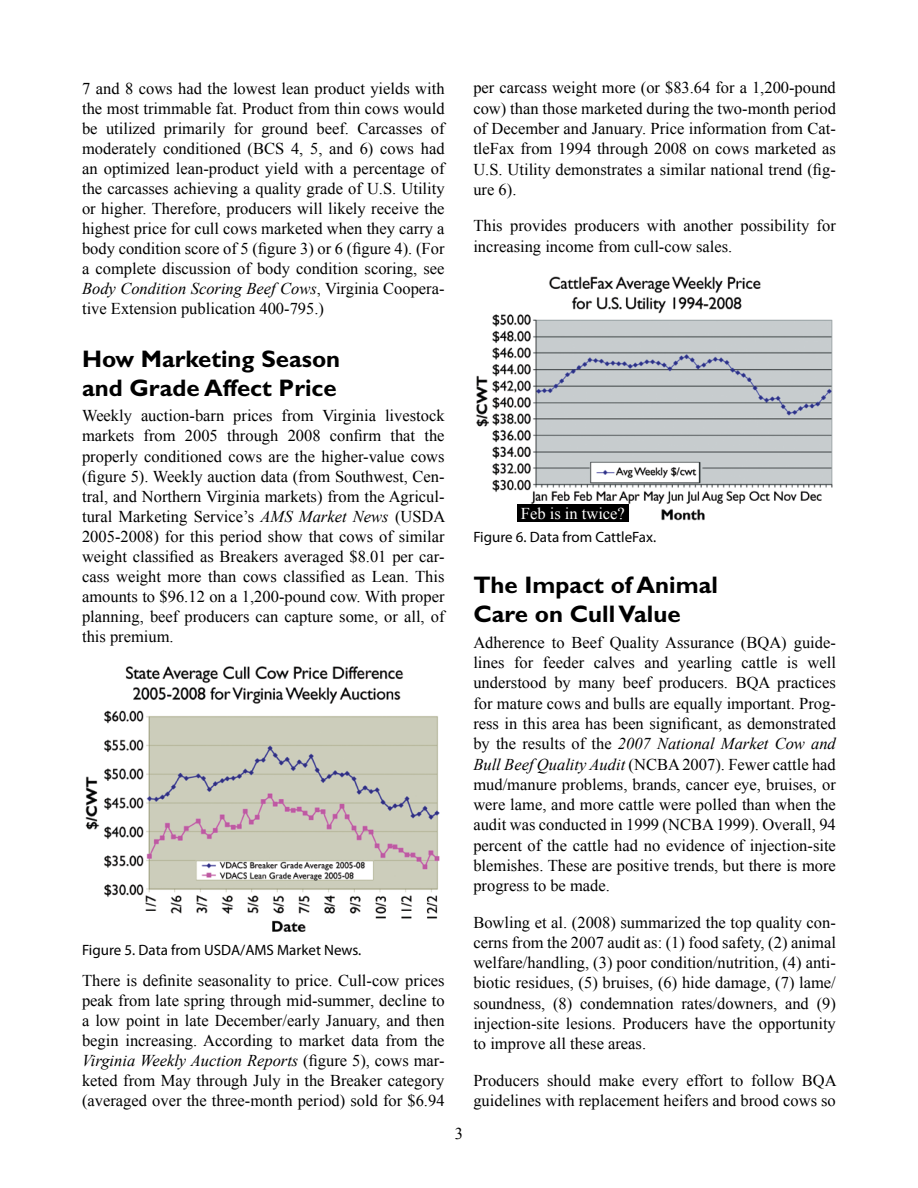
<style>
.page{position:relative;width:918px;height:1188px;background:#fff}
.page>*{position:absolute;margin:0;border:0;box-sizing:border-box;transform-origin:0 0}
.t1{font:700 24px/29.1px "Gill Sans";color:#000}
.t2{font:16.5px/20.1px "Times New Roman";color:#000;text-align:justify}
.t3{font:16.5px "Times New Roman";color:#fff}
.t4{font:15px "Myriad Pro";color:#000}
.s1{font-style:italic}
</style>
<div class="page">
<img style="left:85px;top:666px;width:355px;height:266px">
<img style="left:476px;top:276px;width:357px;height:245px">
<div style="left:517px;top:505px;width:112px;height:17px;background:#000"></div>
<p class="t2" style="left:82px;top:78px;width:364px">7 and 8 cows had the lowest lean product yields with the most trimmable fat. Product from thin cows would be utilized primarily for ground beef. Carcasses of moderately conditioned (BCS 4, 5, and 6) cows had an optimized lean-product yield with a percentage of the carcasses achieving a quality grade of U.S. Utility or higher. Therefore, producers will likely receive the highest price for cull cows marketed when they carry a body condition score of 5 (figure 3) or 6 (figure 4). (For a complete discussion of body condition scoring, see <span class="s1">Body Condition Scoring Beef Cows</span>, Virginia Coopera&shy;tive Extension publication 400-795.)</p>
<h1 class="t1" style="left:82px;top:344px;width:260px">How Marketing Season and Grade Affect Price</h1>
<p class="t2" style="left:82px;top:406px;width:365px">Weekly auction-barn prices from Virginia livestock markets from 2005 through 2008 confirm that the properly conditioned cows are the higher-value cows (figure 5). Weekly auction data (from Southwest, Cen&shy;tral, and Northern Virginia markets) from the Agricul&shy;tural Marketing Service’s <span class="s1">AMS Market News</span> (USDA 2005-2008) for this period show that cows of similar weight classified as Breakers averaged $8.01 per car&shy;cass weight more than cows classified as Lean. This amounts to $96.12 on a 1,200-pound cow. With proper planning, beef producers can capture some, or all, of this premium.</p>
<p class="t4" style="left:82px;top:940px;width:281px">Figure 5. Data from USDA/AMS Market News.</p>
<p class="t2" style="left:82px;top:970px;width:364px">There is definite seasonality to price. Cull-cow prices peak from late spring through mid-summer, decline to a low point in late December/early January, and then begin increasing. According to market data from the <span class="s1">Virginia Weekly Auction Reports</span> (figure 5), cows mar&shy;keted from May through July in the Breaker category (averaged over the three-month period) sold for $6.94</p>
<p class="t2" style="left:455px;top:1124px;width:10px">3</p>
<p class="t2" style="left:473px;top:78px;width:364px">per carcass weight more (or $83.64 for a 1,200-pound cow) than those marketed during the two-month period of December and January. Price information from Cat&shy;tleFax from 1994 through 2008 on cows marketed as U.S. Utility demonstrates a similar national trend (fig&shy;ure 6).</p>
<p class="t2" style="left:473px;top:215px;width:364px">This provides producers with another possibility for increasing income from cull-cow sales.</p>
<p class="t3" style="left:521px;top:503px;width:106px">Feb is in twice?</p>
<p class="t4" style="left:473px;top:528px;width:184px">Figure 6. Data from CattleFax.</p>
<h1 class="t1" style="left:473px;top:570px;width:246px">The Impact of Animal<br>Care on Cull Value</h1>
<p class="t2" style="left:473px;top:632px;width:364px">Adherence to Beef Quality Assurance (BQA) guide&shy;lines for feeder calves and yearling cattle is well understood by many beef producers. BQA practices for mature cows and bulls are equally important. Prog&shy;ress in this area has been significant, as demonstrated by the results of the <span class="s1">2007 National Market Cow and Bull Beef Quality Audit</span> (NCBA 2007). Fewer cattle had mud/manure problems, brands, cancer eye, bruises, or were lame, and more cattle were polled than when the audit was conducted in 1999 (NCBA 1999). Overall, 94 percent of the cattle had no evidence of injection-site blemishes. These are positive trends, but there is more progress to be made.</p>
<p class="t2" style="left:473px;top:912px;width:364px">Bowling et al. (2008) summarized the top quality con&shy;cerns from the 2007 audit as: (1) food safety, (2) animal welfare/handling, (3) poor condition/nutrition, (4) anti&shy;biotic residues, (5) bruises, (6) hide damage, (7) lame/ soundness, (8) condemnation rates/downers, and (9) injection-site lesions. Producers have the opportunity to improve all these areas.</p>
<p class="t2" style="left:473px;top:1070px;width:365px">Producers should make every effort to follow BQA guidelines with replacement heifers and brood cows so</p>
</div>
